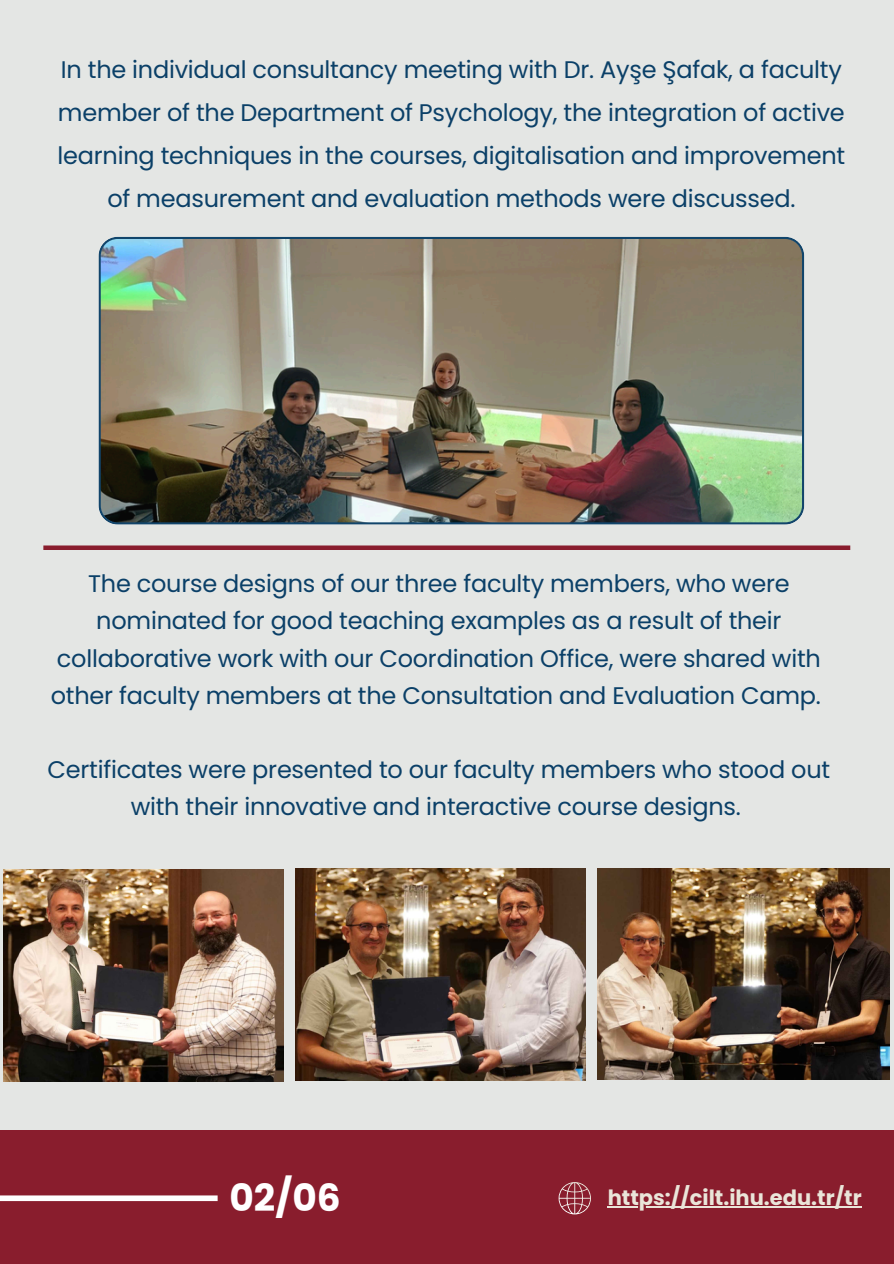
<style>
.page{position:relative;width:894px;height:1264px;background:#fff}
.page>*{position:absolute;margin:0;border:0;box-sizing:border-box;transform-origin:0 0}
.t1{font:700 37.5px "Poppins";color:#fff}
.t2{font:24px/37.2px "Poppins";letter-spacing:-.01em;color:#0b4068;text-align:center}
.t3{font:700 21px "Poppins";color:#eae5d9}
</style>
<div class="page">
<div style="left:0;top:0;width:893px;height:1263px;background:#e4e6e4"></div>
<img style="left:98px;top:237px;width:706px;height:287px">
<div style="left:43px;top:545px;width:807px;height:5px;background:#891d2d"></div>
<img style="left:4px;top:869px;width:279px;height:212px">
<img style="left:597px;top:868px;width:292px;height:211px">
<img style="left:295px;top:868px;width:290px;height:212px">
<div style="left:0;top:1129px;width:893px;height:134px;background:#891d2d"></div>
<div style="left:0;top:1195px;width:217px;height:5px;background:#fff"></div>
<svg style="left:558px;top:1182px;width:32px;height:32px"></svg>
<hr style="left:607px;top:1206px;width:254px;height:1px;background:#eae5d9">
<p class="t2" style="left:58px;top:49px;width:788px;line-height:42.8px">In the individual consultancy meeting with Dr. Ayşe Şafak, a faculty member of the Department of Psychology, the integration of active learning techniques in the courses, digitalisation and improvement of measurement and evaluation methods were discussed.</p>
<p class="t2" style="left:51px;top:565px;width:771px">The course designs of our three faculty members, who were nominated for good teaching examples as a result of their collaborative work with our Coordination Office, were shared with other faculty members at the Consultation and Evaluation Camp.</p>
<p class="t2" style="left:48px;top:751px;width:784px">Certificates were presented to our faculty members who stood out with their innovative and interactive course designs.</p>
<h1 class="t1" style="left:229px;top:1171px;width:113px">02/06</h1>
<p class="t3" style="left:607px;top:1182px;width:255px">https://cilt.ihu.edu.tr/tr</p>
</div>
